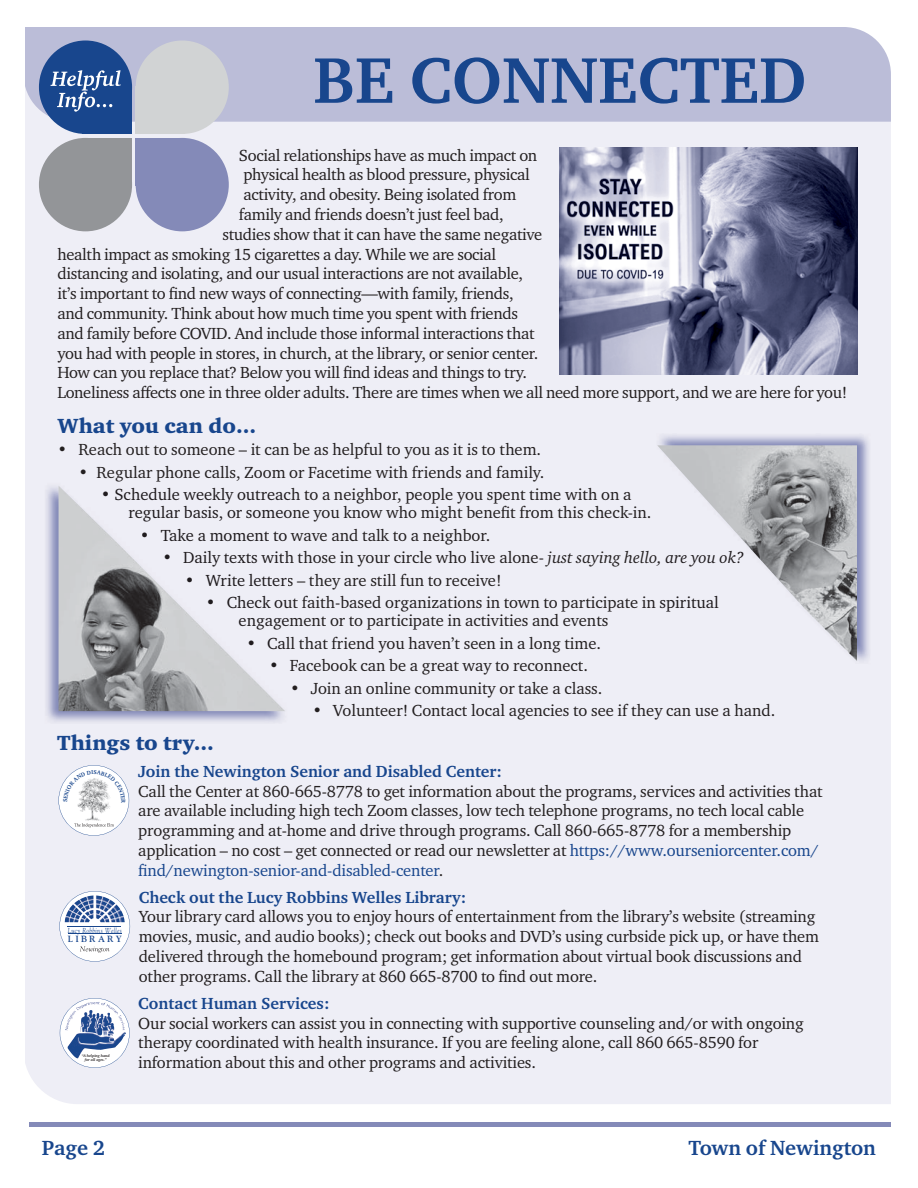
<style>
.page{position:relative;width:918px;height:1188px;background:#fff}
.page>*{position:absolute;margin:0;border:0;box-sizing:border-box;transform-origin:0 0}
.t1{font:700 66px "Charter ITC Std";color:#18468d}
.t2{font:900 21px "Charter ITC Std";color:#18468d}
.t3{font:700 21px "Charter ITC Std";color:#18468d}
.t4{font:16.5px/19.8px "Charter ITC Std";letter-spacing:-.01em;color:#231f20}
.t5{font:700 16.5px "Charter ITC Std";color:#18468d}
.t6{font:16.5px "Charter ITC Std";color:#1f1b1e}
.t7{font:700 9px "Goudy";letter-spacing:.25em;color:#18468d}
.t8{font:italic 7.2px "Goudy";letter-spacing:.05em;color:#18468d;scale:.85 1}
.t9{font:italic 700 3.9px/4.3px "Charter ITC Std";color:#231f20;text-align:center}
.s1{color:#1f1b1e}
.s2{font-style:italic}
.s3{font-style:italic;color:#1f1b1e}
.s4{color:#18468d}
</style>
<div class="page">
<div style="left:25px;top:122px;width:866px;height:982px;background:#eeeef6"></div>
<div style="left:25px;top:27px;width:866px;height:95px;background:#bbbdd8"></div>
<div style="left:30px;top:1122px;width:861px;height:5px;background:#848ab8"></div>
<div style="left:39px;top:41px;width:93px;height:93px;background:#18468d;border-radius:50%"></div>
<div style="left:83px;top:86px;width:49px;height:48px;background:#18468d"></div>
<div style="left:136px;top:41px;width:93px;height:93px;background:#d1d3d4;border-radius:50%"></div>
<div style="left:136px;top:86px;width:49px;height:48px;background:#d1d3d4"></div>
<div style="left:39px;top:138px;width:93px;height:93px;background:#939598;border-radius:50%"></div>
<div style="left:83px;top:138px;width:49px;height:48px;background:#939598"></div>
<div style="left:136px;top:138px;width:93px;height:93px;background:#848ab8;border-radius:50%"></div>
<div style="left:136px;top:138px;width:49px;height:48px;background:#848ab8"></div>
<img style="left:560px;top:148px;width:298px;height:227px">
<svg style="left:51px;top:70px;width:70px;height:42px"></svg>
<img style="left:656px;top:433px;width:215px;height:231px">
<img style="left:656px;top:551px;width:1px;height:16px">
<img style="left:656px;top:596px;width:1px;height:16px">
<img style="left:657px;top:445px;width:200px;height:216px">
<svg style="left:60px;top:998px;width:70px;height:70px"></svg>
<img style="left:86px;top:1002px;width:20px;height:4px">
<svg style="left:59px;top:891px;width:71px;height:71px"></svg>
<img style="left:45px;top:483px;width:242px;height:241px">
<img style="left:285px;top:551px;width:2px;height:16px">
<img style="left:285px;top:573px;width:2px;height:16px">
<img style="left:285px;top:596px;width:2px;height:16px">
<img style="left:285px;top:614px;width:2px;height:16px">
<img style="left:285px;top:637px;width:2px;height:15px">
<img style="left:285px;top:659px;width:2px;height:16px">
<img style="left:59px;top:486px;width:226px;height:225px">
<svg style="left:59px;top:765px;width:70px;height:71px"></svg>
<h1 class="t1" style="left:313px;top:48px;width:495px">BE CONNECTED</h1>
<p class="t4" style="left:239px;top:146px;width:300px">Social relationships have as much impact on</p>
<p class="t4" style="left:243px;top:166px;width:288px">physical health as blood pressure, physical</p>
<p class="t4" style="left:243px;top:186px;width:274px">activity, and obesity. Being isolated from</p>
<p class="t4" style="left:239px;top:205px;width:266px">family and friends doesn’t just feel bad,</p>
<p class="t4" style="left:222px;top:225px;width:321px">studies show that it can have the same negative</p>
<p class="t4" style="left:57px;top:245px;width:440px">health impact as smoking 15 cigarettes a day. While we are social</p>
<p class="t4" style="left:57px;top:265px;width:467px">distancing and isolating, and our usual interactions are not available,</p>
<p class="t4" style="left:57px;top:285px;width:458px">it’s important to find new ways of connecting—with family, friends,</p>
<p class="t4" style="left:57px;top:304px;width:462px">and community. Think about how much time you spent with friends</p>
<p class="t4" style="left:57px;top:324px;width:479px">and family before COVID. And include those informal interactions that</p>
<p class="t4" style="left:57px;top:344px;width:482px">you had with people in stores, in church, at the library, or senior center.</p>
<p class="t4" style="left:57px;top:364px;width:471px">How can you replace that? Below you will find ideas and things to try.</p>
<p class="t4" style="left:57px;top:384px;width:792px">Loneliness affects one in three older adults. There are times when we all need more support, and we are here for you!</p>
<p class="t2" style="left:57px;top:415px;width:200px">What you can do...</p>
<p class="t4" style="left:57px;top:441px;width:485px">• Reach out to someone – it can be as helpful to you as it is to them.</p>
<p class="t4" style="left:78px;top:463px;width:468px">• Regular phone calls, Zoom or Facetime with friends and family.</p>
<p class="t4" style="left:128px;top:486px;width:525px;line-height:18px;text-indent:-27px"><span class="s1">• Schedule weekly outreac</span>h to a neighbor, people you spent time with on a <span class="s1">regular basis, or someo</span>ne you know who might benefit from this check-in.</p>
<p class="t4" style="left:140px;top:526px;width:352px"><span class="s1">• Take a moment to</span> wave and talk to a neighbor.</p>
<p class="t4" style="left:162px;top:549px;width:583px"><span class="s1">• Daily texts with</span> those in your circle who live alone- <span class="s2">just saying hell</span><span class="s3">o, are you ok?</span></p>
<p class="t4" style="left:185px;top:571px;width:318px"><span class="s1">• Write letter</span>s – they are still fun to receive!</p>
<p class="t4" style="left:239px;top:594px;width:482px;line-height:18px;text-indent:-33px"><span class="s1">• Check ou</span>t faith-based organizations in town to participate in <span class="s1">spiritual engage</span>ment or to participate in activities and events</p>
<p class="t4" style="left:290px;top:633px;width:313px;line-height:22.5px;text-indent:-43px"><span class="s1">• Cal</span>l that friend you haven’t seen in a long time.<br>Facebook can be a great way to reconnect.</p>
<p class="t4" style="left:290px;top:679px;width:314px">• Join an online community or take a class.</p>
<p class="t4" style="left:313px;top:702px;width:465px">• Volunteer! Contact local agencies to see if they can use a hand.</p>
<p class="t2" style="left:57px;top:733px;width:158px">Things to try...</p>
<p class="t5" style="left:138px;top:763px;width:365px">Join the Newington Senior and Disabled Center:</p>
<p class="t4" style="left:138px;top:782px;width:686px">Call the Center at 860-665-8778 to get information about the programs, services and activities that are available including high tech Zoom classes, low tech telephone programs, no tech local cable programming and at-home and drive through programs. Call 860-665-8778 for a membership application – no cost – get connected or read our newsletter at <span class="s4">https://www.ourseniorcenter.com/ find/newington-senior-and-disabled-center</span>.</p>
<p class="t5" style="left:139px;top:889px;width:329px">Check out the Lucy Robbins Welles Library:</p>
<p class="t4" style="left:139px;top:908px;width:682px">Your library card allows you to enjoy hours of entertainment from the library’s website (streaming movies, music, and audio books); check out books and DVD’s using curbside pick up, or have them delivered through the homebound program; get information about virtual book discussions and other programs. Call the library at 860 665-8700 to find out more.</p>
<p class="t5" style="left:138px;top:995px;width:193px">Contact Human Services:</p>
<p class="t4" style="left:138px;top:1014px;width:667px">Our social workers can assist you in connecting with supportive counseling and/or with ongoing therapy coordinated with health insurance. If you are feeling alone, call 860 665-8590 for information about this and other programs and activities.</p>
<p class="t6" style="left:269px;top:658px;width:11px">•</p>
<p class="t8" style="left:68px;top:926px;width:65px">Lucy Robbins Welles</p>
<p class="t7" style="left:68px;top:936px;width:56px">LIBRARY</p>
<p class="t9" style="left:82px;top:1054px;width:29px">“A helping hand for all ages.”</p>
<p class="t3" style="left:42px;top:1138px;width:65px">Page 2</p>
<p class="t3" style="left:689px;top:1138px;width:189px">Town of Newington</p>
</div>
